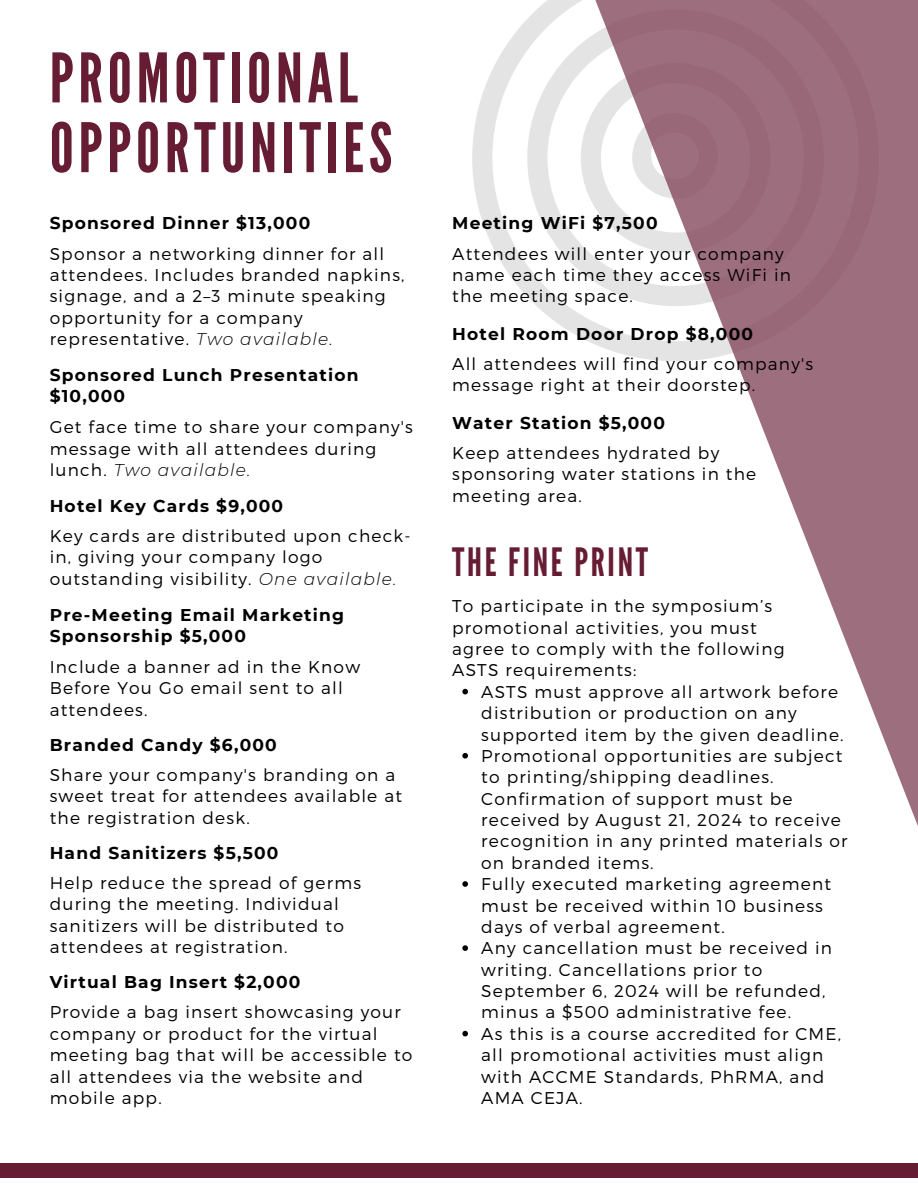
<style>
.page{position:relative;width:918px;height:1188px;background:#fff}
.page>*{position:absolute;margin:0;border:0;box-sizing:border-box;transform-origin:0 0}
.t1{font:68.1px/69.8px "League Gothic";letter-spacing:.07em;color:#661d34}
.t2{font:39px "League Gothic";letter-spacing:.07em;color:#661d34}
.t3{font:300 17.1px/21.3px "Montserrat";letter-spacing:.07em;color:#000}
.t4{font:700 17.1px/21.3px "Montserrat";letter-spacing:.07em;color:#000}
.s1{font-style:italic}
</style>
<div class="page">
<svg style="left:464px;top:0;width:454px;height:1037px"></svg>
<div style="left:0;top:1163px;width:918px;height:15px;background:#661d34"></div>
<svg style="left:462px;top:689px;width:6px;height:5px"></svg>
<svg style="left:462px;top:753px;width:6px;height:6px"></svg>
<svg style="left:462px;top:881px;width:6px;height:6px"></svg>
<svg style="left:462px;top:945px;width:6px;height:6px"></svg>
<svg style="left:462px;top:1031px;width:6px;height:5px"></svg>
<p class="t1" style="left:50px;top:45px;width:344px">PROMOTIONAL<br>OPPORTUNITIES</p>
<h3 class="t4" style="left:50px;top:213px;width:262px">Sponsored Dinner $13,000</h3>
<p class="t3" style="left:50px;top:242px;width:356px">Sponsor a networking dinner for all attendees. Includes branded napkins, signage, and a 2–3 minute speaking opportunity for a company representative. <span class="s1">Two available.</span></p>
<p class="t4" style="left:50px;top:364px;width:310px">Sponsored Lunch Presentation $10,000</p>
<p class="t3" style="left:50px;top:416px;width:365px">Get face time to share your company's message with all attendees during lunch. <span class="s1">Two available.</span></p>
<p class="t4" style="left:50px;top:495px;width:235px">Hotel Key Cards $9,000</p>
<p class="t3" style="left:50px;top:524px;width:363px">Key cards are distributed upon check&shy;in, giving your company logo outstanding visibility. <span class="s1">One available.</span></p>
<h3 class="t4" style="left:50px;top:604px;width:296px">Pre-Meeting Email Marketing<br>Sponsorship $5,000</h3>
<p class="t3" style="left:50px;top:655px;width:312px">Include a banner ad in the Know<br>Before You Go email sent to all attendees.</p>
<p class="t4" style="left:50px;top:734px;width:229px">Branded Candy $6,000</p>
<p class="t3" style="left:50px;top:763px;width:354px">Share your company's branding on a sweet treat for attendees available at the registration desk.</p>
<h3 class="t4" style="left:50px;top:842px;width:230px">Hand Sanitizers $5,500</h3>
<p class="t3" style="left:50px;top:871px;width:313px">Help reduce the spread of germs during the meeting. Individual sanitizers will be distributed to attendees at registration.</p>
<h3 class="t4" style="left:50px;top:972px;width:252px">Virtual Bag Insert $2,000</h3>
<p class="t3" style="left:50px;top:1001px;width:364px">Provide a bag insert showcasing your company or product for the virtual meeting bag that will be accessible to all attendees via the website and mobile app.</p>
<h3 class="t4" style="left:452px;top:213px;width:207px">Meeting WiFi $7,500</h3>
<p class="t3" style="left:452px;top:242px;width:340px">Attendees will enter your company name each time they access WiFi in the meeting space.</p>
<h3 class="t4" style="left:452px;top:323px;width:302px">Hotel Room Door Drop $8,000</h3>
<p class="t3" style="left:452px;top:352px;width:362px">All attendees will find your company's message right at their doorstep.</p>
<p class="t4" style="left:452px;top:412px;width:214px">Water Station $5,000</p>
<p class="t3" style="left:452px;top:441px;width:306px">Keep attendees hydrated by sponsoring water stations in the meeting area.</p>
<p class="t2" style="left:452px;top:539px;width:197px">THE FINE PRINT</p>
<h3 class="t3" style="left:452px;top:595px;width:322px">To participate in the symposium’s promotional activities, you must</h3>
<p class="t3" style="left:452px;top:637px;width:334px">agree to comply with the following</p>
<h3 class="t3" style="left:452px;top:659px;width:186px">ASTS requirements:</h3>
<p class="t3" style="left:481px;top:680px;width:364px">ASTS must approve all artwork before distribution or production on any supported item by the given deadline.</p>
<h3 class="t3" style="left:481px;top:744px;width:368px">Promotional opportunities are subject to printing/shipping deadlines.<br>Confirmation of support must be received by August 21, 2024 to receive recognition in any printed materials or on branded items.</h3>
<p class="t3" style="left:481px;top:873px;width:351px">Fully executed marketing agreement must be received within 10 business days of verbal agreement.</p>
<h2 class="t3" style="left:481px;top:937px;width:352px">Any cancellation must be received in writing. Cancellations prior to September 6, 2024 will be refunded, minus a $500 administrative fee.</h2>
<h1 class="t3" style="left:481px;top:1022px;width:361px">As this is a course accredited for CME, all promotional activities must align with ACCME Standards, PhRMA, and<br>AMA CEJA.</h1>
</div>
